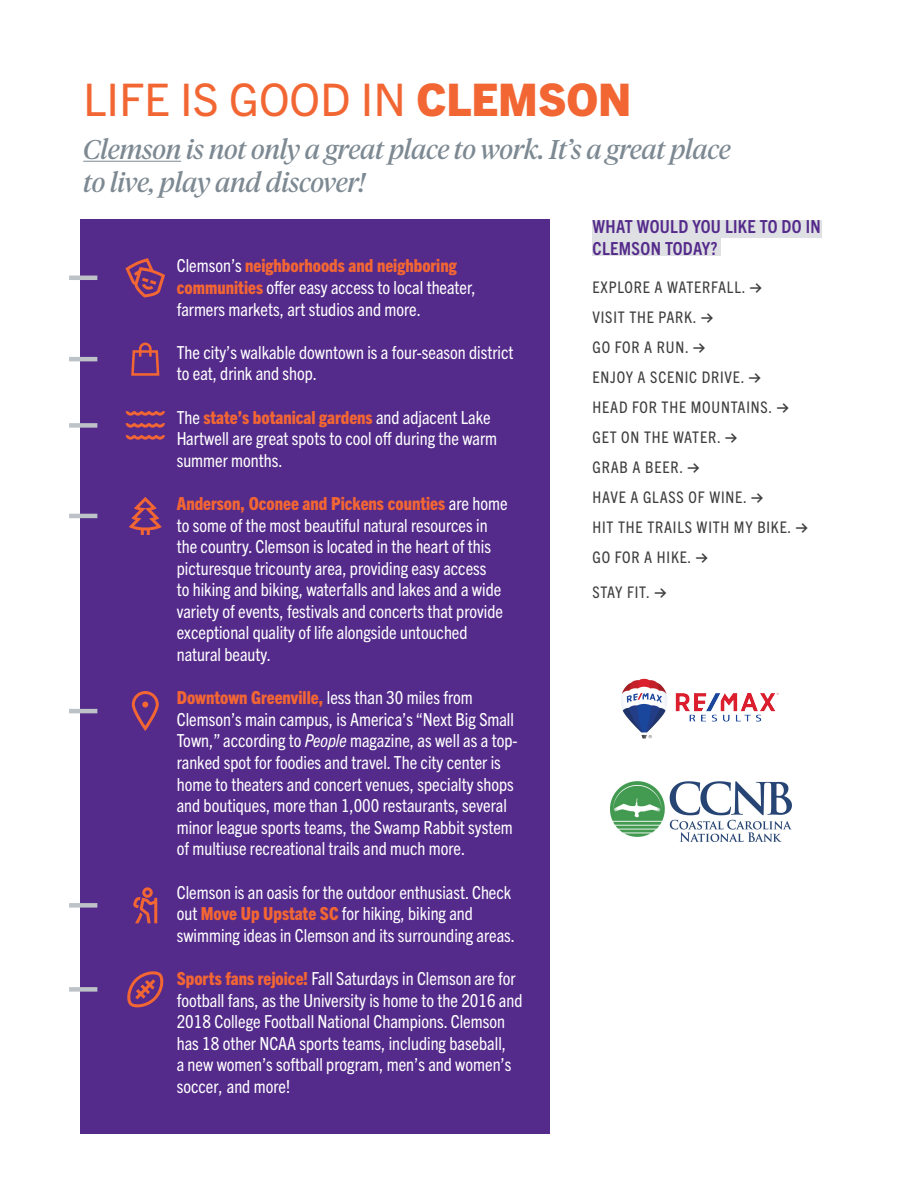
<style>
.page{position:relative;width:918px;height:1188px;background:#fff}
.page>*{position:absolute;margin:0;border:0;box-sizing:border-box;transform-origin:0 0}
.heading{font:45px "Trade Gothic Next LT Pro";color:#f26633}
.subheading{font:italic 27px/33px "Tiempos Headline";letter-spacing:-.01em;color:#7d8992}
.body_2{font:condensed 18px/21.6px "Trade Gothic Next LT Pro";color:#fff}
.sub-subheading{font:700 condensed 18px/21.6px "Trade Gothic Next LT Pro";letter-spacing:.02em;color:#542a8b}
.Links{font:condensed 16.05px "Trade Gothic Next LT Pro";letter-spacing:.05em;color:#3e3e3f}
.s1{font-weight:800}
.s2{font-weight:800;color:#f26633}
.s3{font-style:italic}
.s4{font-family:"Biotif";font-weight:900;font-stretch:normal;font-size:12.75px}
</style>
<div class="page">
<div style="left:80px;top:219px;width:470px;height:915px;background:#542a8b"></div>
<hr style="left:69px;top:276px;width:28px;height:4px;background:#bdc2c8">
<hr style="left:69px;top:357px;width:28px;height:4px;background:#bdc2c8">
<div style="left:69px;top:423px;width:28px;height:5px;background:#bdc2c8"></div>
<hr style="left:69px;top:514px;width:28px;height:4px;background:#bdc2c8">
<hr style="left:69px;top:709px;width:28px;height:4px;background:#bdc2c8">
<div style="left:69px;top:903px;width:28px;height:5px;background:#bdc2c8"></div>
<div style="left:69px;top:987px;width:28px;height:5px;background:#bdc2c8"></div>
<hr style="left:83px;top:161px;width:98px;height:1px;background:#7d8992">
<div style="left:593px;top:220px;width:229px;height:17px;background:#dee0e3"></div>
<div style="left:593px;top:238px;width:128px;height:17px;background:#dee0e3"></div>
<svg style="left:127px;top:971px;width:37px;height:37px"></svg>
<svg style="left:133px;top:887px;width:24px;height:36px"></svg>
<svg style="left:132px;top:691px;width:27px;height:40px"></svg>
<svg style="left:129px;top:497px;width:33px;height:38px"></svg>
<svg style="left:131px;top:343px;width:28px;height:33px"></svg>
<svg style="left:125px;top:258px;width:40px;height:39px"></svg>
<svg style="left:126px;top:411px;width:39px;height:29px"></svg>
<img style="left:621px;top:678px;width:158px;height:61px">
<img style="left:610px;top:782px;width:181px;height:59px">
<h1 class="heading" style="left:83px;top:68px;width:550px">LIFE IS GOOD IN <span class="s1">CLEMSON</span></h1>
<h2 class="subheading" style="left:83px;top:131px;width:649px">Clemson is not only a great place to work. It’s a great place to live, play and discover!</h2>
<p class="body_2" style="left:177px;top:254px;width:301px">Clemson’s <span class="s2">neighborhoods and neighboring communities</span> offer easy access to local theater, farmers markets, art studios and more.</p>
<p class="body_2" style="left:177px;top:340px;width:338px">The city’s walkable downtown is a four-season district to eat, drink and shop.</p>
<p class="body_2" style="left:177px;top:405px;width:322px">The <span class="s2">state’s botanical gardens</span> and adjacent Lake<br>Hartwell are great spots to cool off during the warm summer months.</p>
<p class="body_2" style="left:177px;top:491px;width:332px"><span class="s2">Anderson, Oconee and Pickens counties</span> are home to some of the most beautiful natural resources in the country. Clemson is located in the heart of this picturesque tricounty area, providing easy access<br>to hiking and biking, waterfalls and lakes and a wide variety of events, festivals and concerts that provide exceptional quality of life alongside untouched natural beauty.</p>
<p class="body_2" style="left:177px;top:686px;width:342px"><span class="s2">Downtown Greenville,</span> less than 30 miles from Clemson’s main campus, is America’s “Next Big Small Town,” according to <span class="s3">People</span> magazine, as well as a top&shy;ranked spot for foodies and travel. The city center is home to theaters and concert venues, specialty shops and boutiques, more than 1,000 restaurants, several minor league sports teams, the Swamp Rabbit system of multiuse recreational trails and much more.</p>
<p class="body_2" style="left:177px;top:880px;width:340px">Clemson is an oasis for the outdoor enthusiast. Check out <span class="s2">Move Up Upstate SC</span> for hiking, biking and swimming ideas in Clemson and its surrounding areas.</p>
<p class="body_2" style="left:177px;top:967px;width:347px"><span class="s2">Sports fans rejoice!</span> Fall Saturdays in Clemson are for football fans, as the University is home to the 2016 and 2018 College Football National Champions. Clemson has 18 other NCAA sports teams, including baseball,<br>a new women’s softball program, men’s and women’s soccer, and more!</p>
<h3 class="sub-subheading" style="left:593px;top:215px;width:230px">WHAT WOULD YOU LIKE TO DO IN<br>CLEMSON TODAY?</h3>
<p class="Links" style="left:593px;top:276px;width:172px">EXPLORE A WATERFALL. <span class="s4">→</span></p>
<p class="Links" style="left:593px;top:306px;width:123px">VISIT THE PARK. <span class="s4">→</span></p>
<p class="Links" style="left:593px;top:336px;width:115px">GO FOR A RUN. <span class="s4">→</span></p>
<p class="Links" style="left:593px;top:366px;width:171px">ENJOY A SCENIC DRIVE. <span class="s4">→</span></p>
<p class="Links" style="left:593px;top:396px;width:198px">HEAD FOR THE MOUNTAINS. <span class="s4">→</span></p>
<p class="Links" style="left:593px;top:426px;width:147px">GET ON THE WATER. <span class="s4">→</span></p>
<p class="Links" style="left:593px;top:456px;width:109px">GRAB A BEER. <span class="s4">→</span></p>
<p class="Links" style="left:593px;top:486px;width:173px">HAVE A GLASS OF WINE. <span class="s4">→</span></p>
<p class="Links" style="left:593px;top:516px;width:217px">HIT THE TRAILS WITH MY BIKE. <span class="s4">→</span></p>
<p class="Links" style="left:593px;top:546px;width:117px">GO FOR A HIKE. <span class="s4">→</span></p>
<p class="Links" style="left:593px;top:582px;width:76px">STAY FIT. <span class="s4">→</span></p>
</div>
